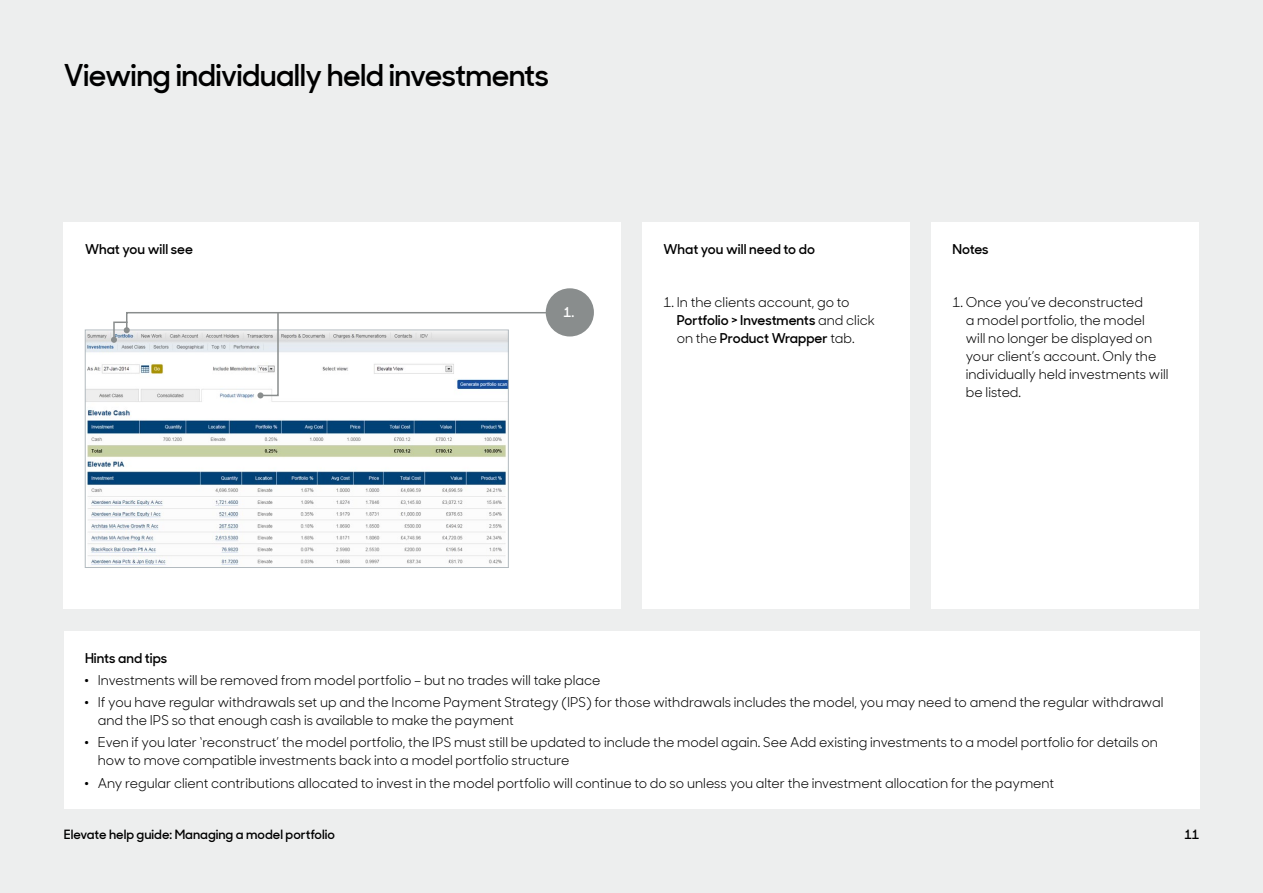
<style>
.page{position:relative;width:1263px;height:893px;background:#edeeee}
.page>*{position:absolute;margin:0;border:0;box-sizing:border-box;transform-origin:0 0}
.t1{font:600 30px "Sharp Sans Display No 1";letter-spacing:-.02em;color:#000}
.t2{font:13.5px/18px "Sharp Sans Display No 1";color:#000}
.t3{font:600 13.5px "Sharp Sans Display No 1";color:#000}
.t4{font:600 13.5px "Sharp Sans Display No 1";color:#fff}
.t5{font:600 12.75px "Sharp Sans Display No 1";color:#000}
.s1{font-weight:600}
</style>
<div class="page">
<div style="left:64px;top:222px;width:557px;height:387px;background:#fff"></div>
<div style="left:642px;top:222px;width:268px;height:387px;background:#fff"></div>
<div style="left:931px;top:222px;width:268px;height:387px;background:#fff"></div>
<div style="left:64px;top:631px;width:1135px;height:178px;background:#fff"></div>
<img style="left:87px;top:332px;width:419px;height:233px">
<div style="left:546px;top:288px;width:48px;height:48px;background:#898d8d;border-radius:50%"></div>
<svg style="left:111px;top:311px;width:443px;height:87px"></svg>
<h1 class="t1" style="left:64px;top:52px;width:487px">Viewing individually held investments</h1>
<p class="t3" style="left:85px;top:238px;width:110px">What you will see</p>
<p class="t3" style="left:663px;top:238px;width:153px">What you will need to do</p>
<p class="t3" style="left:952px;top:238px;width:38px">Notes</p>
<p class="t4" style="left:564px;top:302px;width:12px">1.</p>
<p class="t2" style="left:677px;top:292px;width:200px;text-indent:-13px">1. In the clients account, go to<br><span class="s1">Portfolio &gt; Investments</span> and click on the <span class="s1">Product Wrapper</span> tab.</p>
<p class="t2" style="left:966px;top:292px;width:204px;text-indent:-13px">1. Once you’ve deconstructed<br>a model portfolio, the model<br>will no longer be displayed on your client’s account. Only the individually held investments will be listed.</p>
<p class="t2" style="left:85px;top:646px;width:1080px;line-height:22.2px"><span class="s1">Hints and tips<br></span><sup>.</sup> Investments will be removed from model portfolio – but no trades will take place<br><sup>.</sup> If you have regular withdrawals set up and the Income Payment Strategy (IPS) for those withdrawals includes the model, you may need to amend the regular withdrawal</p>
<p class="t2" style="left:85px;top:708px;width:1074px;line-height:22.2px;text-indent:13px">and the IPS so that enough cash is available to make the payment<br><sup>.</sup> Even if you later ‘reconstruct’ the model portfolio, the IPS must still be updated to include the model again. See Add existing investments to a model portfolio for details on</p>
<p class="t2" style="left:85px;top:748px;width:970px;line-height:22.2px;text-indent:13px">how to move compatible investments back into a model portfolio structure<br><sup>.</sup> Any regular client contributions allocated to invest in the model portfolio will continue to do so unless you alter the investment allocation for the payment</p>
<p class="t5" style="left:64px;top:824px;width:273px">Elevate help guide: Managing a model portfolio</p>
<p class="t5" style="left:1184px;top:824px;width:16px">11</p>
</div>
